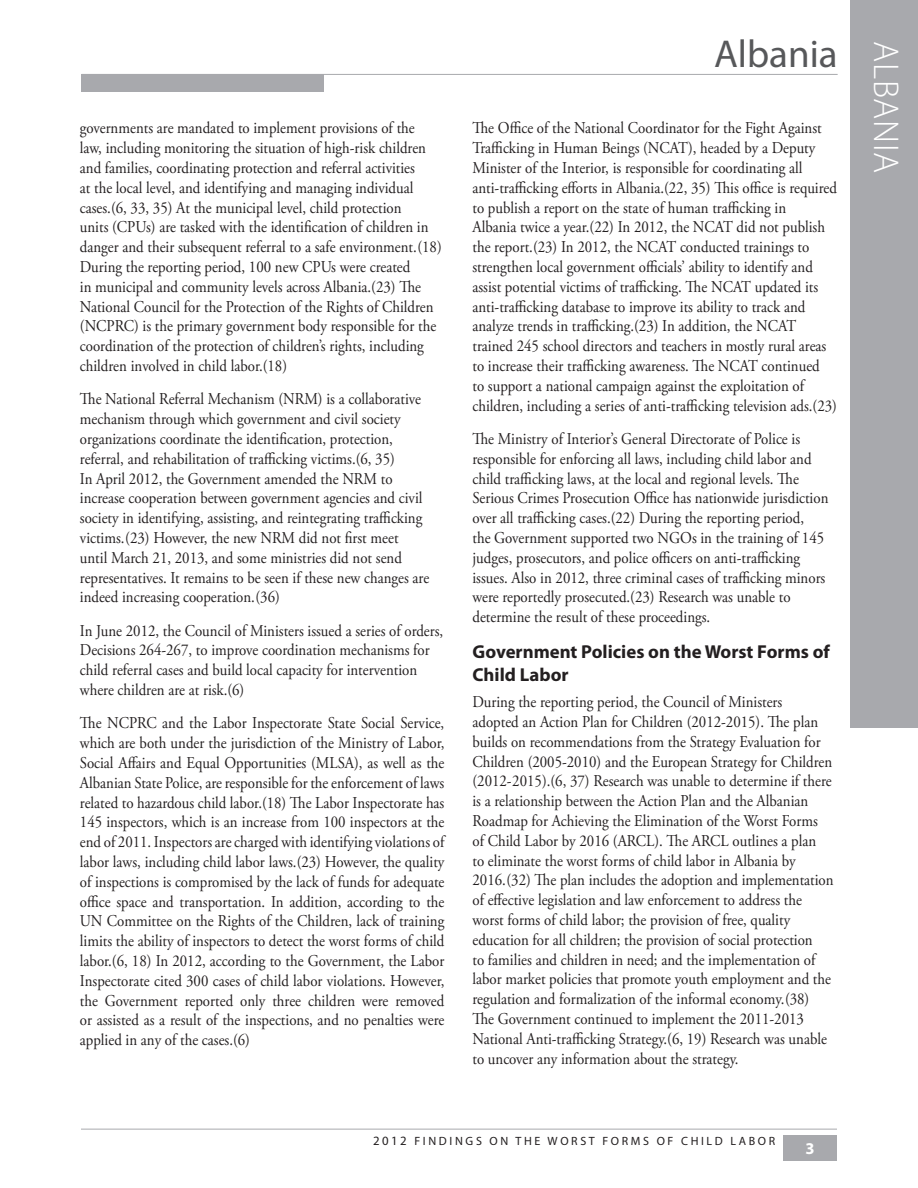
<style>
.page{position:relative;width:918px;height:1188px;background:#fff}
.page>*{position:absolute;margin:0;border:0;box-sizing:border-box;transform-origin:0 0}
.t1{font:39px "Myriad Pro";color:#57585a}
.t2{font:300 36px "Myriad Pro";letter-spacing:.02em;color:#fff}
.t3{font:700 18.75px/22.5px "Myriad Pro";color:#231f20}
.t4{font:16.5px/19.8px "Adobe Garamond Pro";color:#231f20;scale:.9 1}
.t5{font:700 16.5px "Myriad Pro";color:#fff}
.t6{font:12px "Myriad Pro";letter-spacing:.22em;color:#231f20}
.s1{font-size:12.75px}
</style>
<div class="page">
<div style="left:81px;top:74px;width:243px;height:18px;background:#a8a9ad"></div>
<hr style="left:82px;top:74px;width:756px;height:1px;background:#a8a9ad">
<div style="left:850px;top:0;width:68px;height:728px;background:#a8a9ad"></div>
<div style="left:783px;top:1136px;width:54px;height:25px;background:#a8a9ad"></div>
<hr style="left:81px;top:1129px;width:756px;height:1px;background:#a8a9ad">
<p class="t4" style="left:80px;top:119px;width:404px">governments are mandated to implement provisions of the<br>law, including monitoring the situation of high-risk children and families, coordinating protection and referral activities<br>at the local level, and identifying and managing individual cases.(6, 33, 35) At the municipal level, child protection<br>units (CPUs) are tasked with the identification of children in danger and their subsequent referral to a safe environment.(18)<br>During the reporting period, 100 new CPUs were created<br>in municipal and community levels across Albania.(23) The National Council for the Protection of the Rights of Children (NCPRC) is the primary government body responsible for the coordination of the protection of children’s rights, including children involved in child labor.(18)</p>
<p class="t4" style="left:80px;top:390px;width:390px">The National Referral Mechanism (NRM) is a collaborative mechanism through which government and civil society organizations coordinate the identification, protection, referral, and rehabilitation of trafficking victims.(6, 35)<br>In April 2012, the Government amended the NRM to increase cooperation between government agencies and civil society in identifying, assisting, and reintegrating trafficking victims.(23) However, the new NRM did not first meet until March 21, 2013, and some ministries did not send representatives. It remains to be seen if these new changes are indeed increasing cooperation.(36)</p>
<p class="t4" style="left:80px;top:621px;width:405px">In June 2012, the Council of Ministers issued a series of orders, Decisions 264-267, to improve coordination mechanisms for child referral cases and build local capacity for intervention where children are at risk.(6)</p>
<p class="t4" style="left:80px;top:714px;width:407px;text-align:justify">The NCPRC and the Labor Inspectorate State Social Service, which are both under the jurisdiction of the Ministry of Labor, Social Affairs and Equal Opportunities (MLSA), as well as the Albanian State Police, are responsible for the enforcement of laws related to hazardous child labor.(18) The Labor Inspectorate has 145 inspectors, which is an increase from 100 inspectors at the end of 2011. Inspectors are charged with identifying violations of labor laws, including child labor laws.(23) However, the quality of inspections is compromised by the lack of funds for adequate office space and transportation. In addition, according to the UN Committee on the Rights of the Children, lack of training limits the ability of inspectors to detect the worst forms of child labor.(6, 18) In 2012, according to the Government, the Labor Inspectorate cited 300 cases of child labor violations. However, the Government reported only three children were removed or assisted as a result of the inspections, and no penalties were applied in any of the cases.(6)</p>
<h1 class="t1" style="left:714px;top:30px;width:125px">ALBANIA</h1>
<h2 class="t2" style="left:906px;top:41px;width:134px;rotate:90deg">ALBANIA</h2>
<p class="t4" style="left:472px;top:119px;width:407px">The Office of the National Coordinator for the Fight Against Trafficking in Human Beings (NCAT), headed by a Deputy Minister of the Interior, is responsible for coordinating all anti‑trafficking efforts in Albania.(22, 35) This office is required to publish a report on the state of human trafficking in<br>Albania twice a year.(22) In 2012, the NCAT did not publish the report.(23) In 2012, the NCAT conducted trainings to strengthen local government officials’ ability to identify and assist potential victims of trafficking. The NCAT updated its anti-trafficking database to improve its ability to track and analyze trends in trafficking.(23) In addition, the NCAT trained 245 school directors and teachers in mostly rural areas to increase their trafficking awareness. The NCAT continued<br>to support a national campaign against the exploitation of children, including a series of anti-trafficking television ads.(23)</p>
<p class="t4" style="left:472px;top:429px;width:397px">The Ministry of Interior’s General Directorate of Police is responsible for enforcing all laws, including child labor and child trafficking laws, at the local and regional levels. The Serious Crimes Prosecution Office has nationwide jurisdiction over all trafficking cases.(22) During the reporting period,<br>the Government supported two NGOs in the training of 145 judges, prosecutors, and police officers on anti-trafficking issues. Also in 2012, three criminal cases of trafficking minors were reportedly prosecuted.(23) Research was unable to determine the result of these proceedings.</p>
<p class="t3" style="left:472px;top:640px;width:359px">Government Policies on the Worst Forms of<br>Child Labor</p>
<p class="t4" style="left:472px;top:693px;width:403px">During the reporting period, the Council of Ministers<br>adopted an Action Plan for Children (2012-2015). The plan builds on recommendations from the Strategy Evaluation for Children (2005-2010) and the European Strategy for Children (2012-2015).(6, 37) Research was unable to determine if there is a relationship between the Action Plan and the Albanian Roadmap for Achieving the Elimination of the Worst Forms<br>of Child Labor by 2016 (ARCL). The ARCL outlines a plan<br>to eliminate the worst forms of child labor in Albania by 2016.(32) The plan includes the adoption and implementation of effective legislation and law enforcement to address the worst forms of child labor; the provision of free, quality education for all children; the provision of social protection<br>to families and children in need; and the implementation of labor market policies that promote youth employment and the regulation and formalization of the informal economy.(38)<br>The Government continued to implement the 2011-2013<br>National Anti-trafficking Strategy.(6, 19) Research was unable to uncover any information about the strategy.</p>
<p class="t6" style="left:373px;top:1134px;width:404px"><span class="s1">2012</span> FINDINGS ON THE WORST FORMS OF CHILD LABOR</p>
<p class="t5" style="left:805px;top:1138px;width:11px">3</p>
</div>
